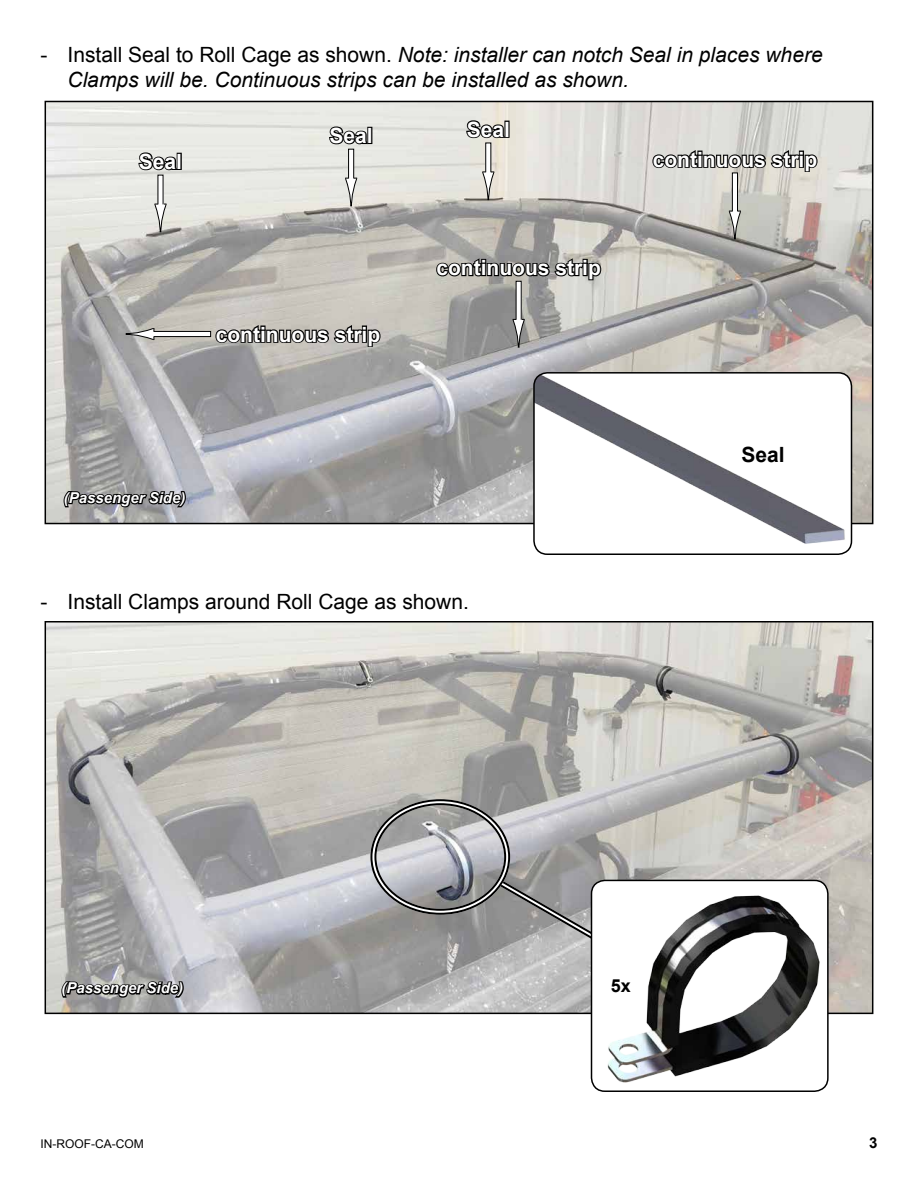
<style>
.page{position:relative;width:918px;height:1188px;background:#fff}
.page>*{position:absolute;margin:0;border:0;box-sizing:border-box;transform-origin:0 0}
.t1{font:italic 21px/25.2px "Arial";color:#000}
.t2{font:700 21px "Arial";color:#fff}
.t3{font:21px "Arial";color:#000}
.t4{font:700 21px "Arial";color:#000}
.t5{font:700 18px "Arial";color:#000}
.t6{font:italic 700 15px "Arial";color:#fff}
.t7{font:700 15px "Arial";color:#000}
.t8{font:12px "Arial";color:#000}
.s1{font-style:normal}
</style>
<div class="page">
<img style="left:48px;top:624px;width:822px;height:387px">
<div style="left:45px;top:621px;width:828px;height:393px;border:2px solid #000"></div>
<svg style="left:491px;top:874px;width:208px;height:127px;background:#a8a8a8"></svg>
<img style="left:592px;top:880px;width:236px;height:211px">
<div style="left:591px;top:880px;width:238px;height:212px;border:2px solid #000;border-radius:14px"></div>
<div style="left:370px;top:799px;width:140px;height:116px;border:6px solid #fff;border-radius:50%"></div>
<div style="left:374px;top:803px;width:132px;height:108px;border:2px solid #000;border-radius:50%"></div>
<svg style="left:60px;top:969px;width:125px;height:30px;background:#717171"></svg>
<img style="left:48px;top:104px;width:822px;height:417px">
<img style="left:534px;top:373px;width:318px;height:180px">
<div style="left:533px;top:372px;width:319px;height:183px;border:2px solid #000;border-radius:14px"></div>
<svg style="left:62px;top:478px;width:125px;height:31px;background:#737374"></svg>
<svg style="left:137px;top:150px;width:42px;height:22px"></svg>
<div style="left:177px;top:153px;width:5px;height:17px;border:2px solid #000"></div>
<div style="left:158px;top:175px;width:5px;height:29px;background:#fff"></div>
<svg style="left:154px;top:203px;width:13px;height:30px"></svg>
<svg style="left:465px;top:117px;width:42px;height:23px"></svg>
<div style="left:504px;top:121px;width:6px;height:17px;border:2px solid #000"></div>
<div style="left:486px;top:143px;width:5px;height:29px;background:#fff"></div>
<div style="left:485px;top:143px;width:6px;height:30px;border:1px solid #000"></div>
<svg style="left:482px;top:171px;width:13px;height:29px"></svg>
<svg style="left:328px;top:124px;width:42px;height:22px"></svg>
<div style="left:367px;top:127px;width:5px;height:17px;border:2px solid #000"></div>
<div style="left:349px;top:149px;width:5px;height:30px;background:#fff"></div>
<div style="left:348px;top:149px;width:6px;height:30px;border:1px solid #000"></div>
<svg style="left:345px;top:177px;width:13px;height:30px"></svg>
<svg style="left:214px;top:311px;width:168px;height:37px;background:#8f8c87"></svg>
<div style="left:154px;top:331px;width:57px;height:6px;background:#fff"></div>
<div style="left:153px;top:331px;width:58px;height:6px;border:1px solid #000"></div>
<svg style="left:125px;top:327px;width:30px;height:14px"></svg>
<svg style="left:651px;top:136px;width:168px;height:37px;background:#9c9c98"></svg>
<div style="left:732px;top:173px;width:6px;height:38px;background:#fff"></div>
<div style="left:732px;top:173px;width:6px;height:39px;border:1px solid #000"></div>
<svg style="left:728px;top:210px;width:14px;height:30px"></svg>
<div style="left:516px;top:281px;width:5px;height:39px;background:#fff"></div>
<svg style="left:512px;top:319px;width:13px;height:29px"></svg>
<svg style="left:435px;top:244px;width:168px;height:37px;background:#7e7d7a"></svg>
<p class="t1" style="left:68px;top:42px;width:757px;text-indent:-27px"><span class="s1">- Install Seal to Roll Cage as shown.</span> Note: installer can notch Seal in places where<br>Clamps will be. Continuous strips can be installed as shown.</p>
<p class="t2" style="left:139px;top:147px;width:45px">Seal</p>
<p class="t2" style="left:330px;top:122px;width:45px">Seal</p>
<p class="t2" style="left:467px;top:115px;width:45px">Seal</p>
<p class="t2" style="left:216px;top:320px;width:166px">continuous strip</p>
<p class="t2" style="left:436px;top:254px;width:166px">continuous strip</p>
<p class="t6" style="left:64px;top:488px;width:123px">(Passenger Side)</p>
<p class="t3" style="left:40px;top:588px;width:430px">- Install Clamps around Roll Cage as shown.</p>
<p class="t2" style="left:653px;top:145px;width:166px">continuous strip</p>
<p class="t4" style="left:742px;top:441px;width:45px">Seal</p>
<p class="t6" style="left:62px;top:978px;width:123px">(Passenger Side)</p>
<p class="t5" style="left:611px;top:974px;width:22px">5x</p>
<p class="t8" style="left:40px;top:1135px;width:105px">IN-ROOF-CA-COM</p>
<p class="t7" style="left:869px;top:1132px;width:10px">3</p>
</div>
